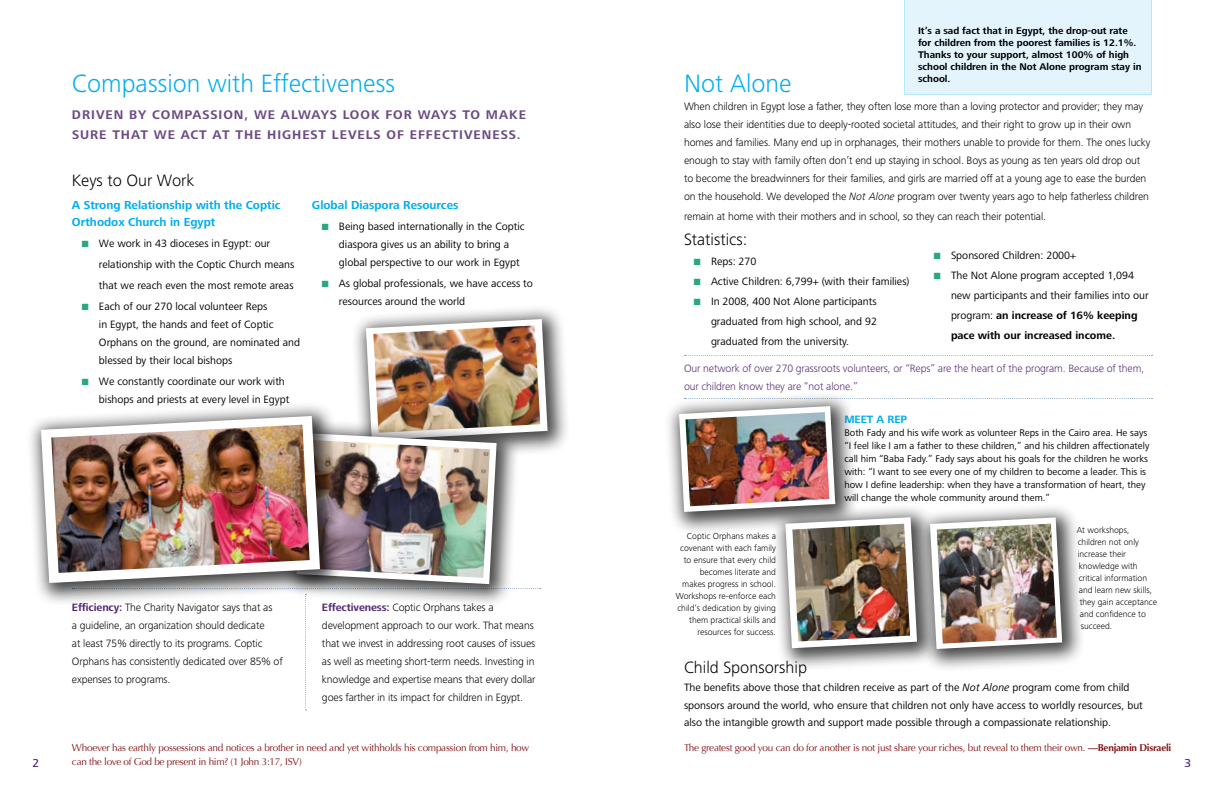
<style>
.page{position:relative;width:1224px;height:792px;background:#fff}
.page>*{position:absolute;margin:0;border:0;box-sizing:border-box;transform-origin:0 0}
.t1{font:300 26px "Frutiger Next LT";color:#00aeef}
.t2{font:300 17px "Frutiger Next LT";color:#000}
.t3{font:700 13px/20px "Frutiger Next LT";letter-spacing:.075em;color:#6c4b83}
.t4{font:700 12px/17px "Frutiger Next LT";color:#00aeef}
.t5{font:500 12px "Frutiger Next LT";color:#532970}
.t6{font:300 11px/18px "Frutiger Next LT";letter-spacing:-.01em;color:#000}
.t7{font:11px/18px "Frutiger Next LT";color:#000}
.t8{font:300 11px/18px "Frutiger Next LT";letter-spacing:-.01em;color:#532970}
.t9{font:700 11px "Frutiger Next LT";color:#00aeef}
.t10{font:10px/13px "Frutiger Next LT";color:#000}
.t11{font:10px/14px "Optima";letter-spacing:-.025em;color:#841618}
.t12{font:700 10px/12px "Frutiger Next LT";color:#000}
.t13{font:300 9px/12px "Frutiger Next LT";color:#000;text-align:right}
.s1{color:#2aa77d}
.s2{font-weight:700;color:#532970}
.s3{font-style:italic}
.s4{font-weight:700}
</style>
<div class="page">
<div style="left:904px;top:0;width:248px;height:95px;background:#e3f4fd"></div>
<svg style="left:684px;top:355px;width:469px;height:1px"></svg>
<svg style="left:857px;top:398px;width:296px;height:1px"></svg>
<div style="left:349px;top:302px;width:220px;height:159px;background:#000;opacity:.74"></div>
<div style="left:662px;top:389px;width:195px;height:144px;background:#000;opacity:.74"></div>
<div style="left:769px;top:501px;width:170px;height:169px;background:#000;opacity:.74"></div>
<img style="left:679px;top:406px;width:234px;height:242px">
<img style="left:792px;top:524px;width:118px;height:117px">
<img style="left:305px;top:319px;width:243px;height:391px">
<img style="left:341px;top:440px;width:149px;height:138px">
<div style="left:24px;top:399px;width:317px;height:205px;background:#000;opacity:.74"></div>
<svg style="left:41px;top:416px;width:279px;height:167px"></svg>
<img style="left:51px;top:425px;width:259px;height:148px">
<div style="left:913px;top:501px;width:171px;height:170px;background:#000;opacity:.74"></div>
<svg style="left:930px;top:517px;width:132px;height:132px"></svg>
<img style="left:937px;top:524px;width:120px;height:120px">
<h1 class="t1" style="left:72px;top:69px;width:325px">Compassion with Effectiveness</h1>
<p class="t3" style="left:72px;top:105px;width:456px">Driven by Compassion, we always look for ways to make sure that we act at the highest levels of effectiveness.</p>
<h2 class="t2" style="left:72px;top:171px;width:124px">Keys to Our Work</h2>
<p class="t4" style="left:72px;top:197px;width:210px">A Strong Relationship with the Coptic<br>Orthodox Church in Egypt</p>
<p class="t7" style="left:99px;top:233px;width:197px;line-height:21px;text-indent:-17px"><span class="s1">■</span> We work in 43 dioceses in Egypt: our relationship with the Coptic Church means that we reach even the most remote areas</p>
<p class="t7" style="left:99px;top:298px;width:203px;text-indent:-17px"><span class="s1">■</span> Each of our 270 local volunteer Reps<br>in Egypt, the hands and feet of Coptic Orphans on the ground, are nominated and blessed by their local bishops</p>
<p class="t7" style="left:99px;top:373px;width:192px;text-indent:-17px"><span class="s1">■</span> We constantly coordinate our work with bishops and priests at every level in Egypt</p>
<p class="t4" style="left:312px;top:197px;width:148px">Global Diaspora Resources</p>
<p class="t7" style="left:339px;top:218px;width:187px;text-indent:-17px"><span class="s1">■</span> Being based internationally in the Coptic diaspora gives us an ability to bring a global perspective to our work in Egypt</p>
<p class="t7" style="left:339px;top:275px;width:195px;text-indent:-17px"><span class="s1">■</span> As global professionals, we have access to resources around the world</p>
<p class="t6" style="left:72px;top:599px;width:212px"><span class="s2">Efficiency:</span> The Charity N avigator says that as<br>a guideline, an organization should dedicate<br>at least 75% directly to its programs. Coptic Orphans has consistently dedicated over 85% of expenses to programs.</p>
<p class="t6" style="left:322px;top:599px;width:215px"><span class="s2">Effectiveness:</span> Coptic Orphans takes a development approach to our work. That means that we invest in addressing root causes of issues as well as meeting short-term needs. I nvesting in knowledge and expertise means that every dollar goes farther in its impact for children in Egypt.</p>
<p class="t12" style="left:918px;top:24px;width:225px">It’s a sad fact that in Egypt, the drop-out rate for children from the poorest families is 12.1%.<br>Thanks to your support, almost 100% of high school children in the Not Alone program stay in school.</p>
<h1 class="t1" style="left:684px;top:69px;width:109px">Not Alone</h1>
<p class="t6" style="left:684px;top:97px;width:468px">When children in Egypt lose a father, they often lose more than a loving protector and provider; they may also lose their identities due to deeply-rooted societal attitudes, and their right to grow up in their own homes and families. Many end up in orphanages, their mothers unable to provide for them. The ones lucky enough to stay with family often don’t end up staying in school. Boys as young as ten years old drop out to become the breadwinners for their families, and girls are married off at a young age to ease the burden on the household. We developed the <span class="s3">Not Alone</span> program over twenty years ago to help fatherless children</p>
<p class="t6" style="left:684px;top:207px;width:364px">remain at home with their mothers and in school, so they can reach their potential.</p>
<h2 class="t2" style="left:684px;top:230px;width:65px">Statistics:</h2>
<p class="t7" style="left:694px;top:253px;width:64px"><span class="s1">■</span> Reps: 270</p>
<p class="t7" style="left:694px;top:273px;width:217px"><span class="s1">■</span> Active Children: 6,799+ (with their families)</p>
<p class="t7" style="left:711px;top:292px;width:168px;line-height:20px;text-align:justify;text-indent:-17px"><span class="s1">■</span> In 2008, 400 Not Alone participants graduated from high school, and 92 graduated from the university.</p>
<p class="t7" style="left:934px;top:246px;width:144px"><span class="s1">■</span> Sponsored Children: 2000+</p>
<p class="t7" style="left:951px;top:265px;width:199px;line-height:20px;text-indent:-17px"><span class="s1">■</span> The Not Alone program accepted 1,094 new participants and their families into our program: <span class="s4">an increase of 16% keeping pace with our increased income.</span></p>
<p class="t8" style="left:684px;top:359px;width:462px">Our network of over 270 grassroots volunteers, or “Reps” are the heart of the program. Because of them, our children know they are “not alone.”</p>
<p class="t9" style="left:844px;top:413px;width:64px">Meet a Rep</p>
<p class="t10" style="left:844px;top:426px;width:307px">Both Fady and his wife work as volunteer Reps in the Cairo area. He says “I feel like I am a father to these children,” and his children affectionately call him “Baba Fady.” Fady says about his goals for the children he works with: “I want to see every one of my children to become a leader. This is how I define leadership: when they have a transformation of heart, they will change the whole community around them.”</p>
<p class="t13" style="left:676px;top:530px;width:102px">Coptic Orphans makes a covenant with each family to ensure that every child becomes literate and makes progress in school.<br>Workshops re-enforce each child’s dedication by giving them practical skills and resources for success.</p>
<p class="t13" style="left:1077px;top:524px;width:54px">At workshops,</p>
<p class="t13" style="left:1078px;top:536px;width:63px">children not only</p>
<p class="t13" style="left:1078px;top:548px;width:50px">increase their</p>
<p class="t13" style="left:1079px;top:560px;width:60px">knowledge with</p>
<p class="t13" style="left:1079px;top:572px;width:70px">critical information</p>
<p class="t13" style="left:1079px;top:584px;width:75px">and learn new skills,</p>
<p class="t13" style="left:1080px;top:596px;width:79px">they gain acceptance</p>
<p class="t13" style="left:1080px;top:608px;width:68px">and confidence to</p>
<p class="t13" style="left:1081px;top:620px;width:33px">succeed.</p>
<h2 class="t2" style="left:684px;top:657px;width:125px">Child Sponsorship</h2>
<p class="t7" style="left:684px;top:678px;width:460px">The benefits above those that children receive as part of the <span class="s3">Not Alone</span> program come from child sponsors around the world, who ensure that children not only have access to worldly resources, but also the intangible growth and support made possible through a compassionate relationship.</p>
<p class="t11" style="left:72px;top:740px;width:459px">Whoever has earthly possessions and notices a brother in need and yet withholds his compassion from him, how can the love of God be present in him? (1 John 3:17, ISV)</p>
<p class="t11" style="left:684px;top:741px;width:489px">The greatest good you can do for another is not just share your riches, but reveal to them their own. <span class="s4">—Benjamin Disraeli</span></p>
<p class="t5" style="left:33px;top:757px;width:8px">2</p>
<p class="t5" style="left:1185px;top:757px;width:8px">3</p>
</div>
